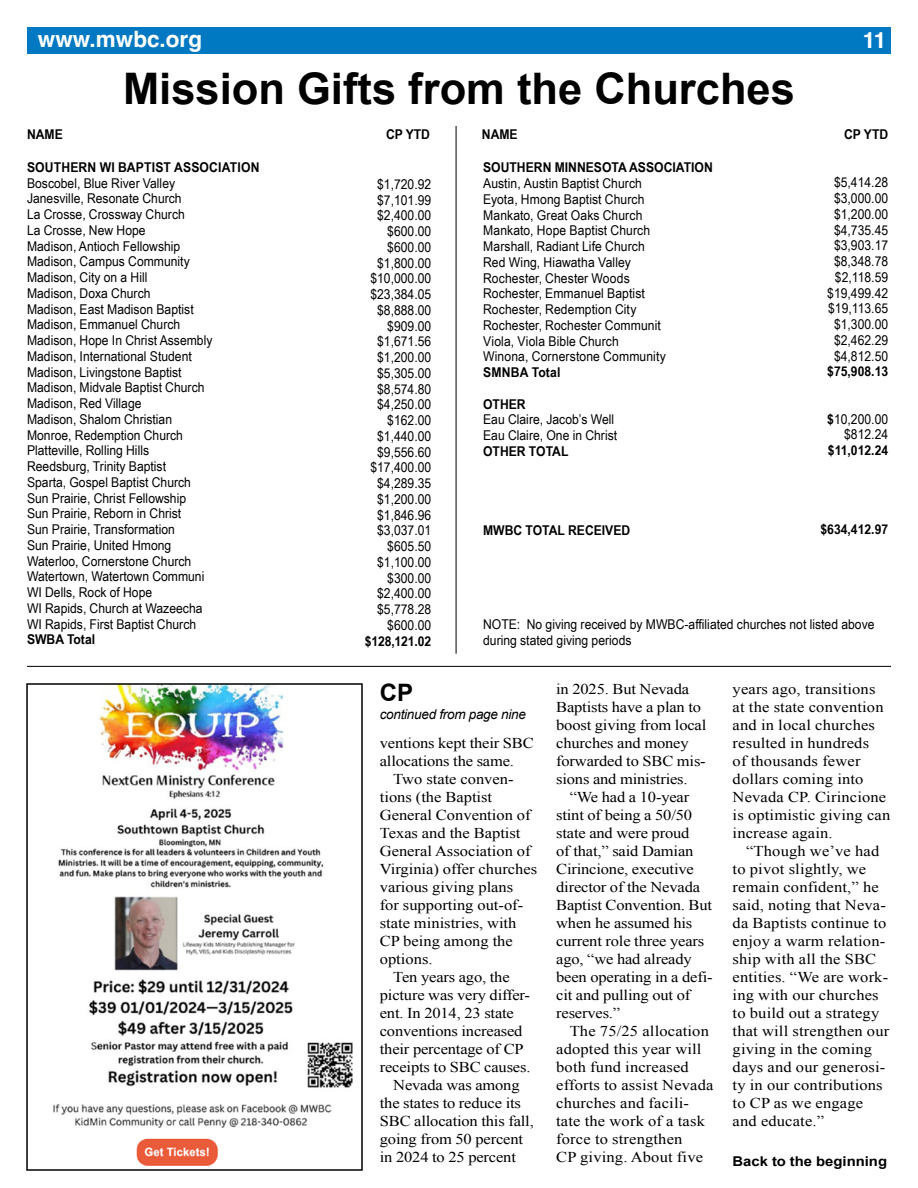
<style>
.page{position:relative;width:918px;height:1188px;background:#fff}
.page>*{position:absolute;margin:0;border:0;box-sizing:border-box;transform-origin:0 0}
.t1{font:700 43.5px "Arial";color:#000}
.t2{font:700 24px "Arial";color:#000}
.t3{font:700 22.5px "Helvetica";color:#fff}
.t4{font:15px/18px "Times New Roman";color:#000;scale:1.1 1}
.t5{font:13.5px/15.8px "Arial Narrow";color:#000;scale:1.1 1}
.t6{font:700 13.5px "Arial Narrow";color:#000;scale:1.1 1}
.t7{font:italic 13.5px "Arial";letter-spacing:-.02em;color:#000}
.t8{font:700 13.5px "Arial";color:#000;scale:1.1 1}
.s1{font-weight:700}
</style>
<div class="page">
<div style="left:27px;top:27px;width:864px;height:27px;background:#0079c2"></div>
<hr style="left:456px;top:126px;width:1px;height:528px;background:#000">
<hr style="left:27px;top:666px;width:864px;height:1px;background:#000">
<img style="left:53px;top:686px;width:300px;height:480px">
<h3 class="t3" style="left:38px;top:25px;width:166px">www.mwbc.org</h3>
<h3 class="t3" style="left:863px;top:26px;width:25px">11</h3>
<h1 class="t1" style="left:123px;top:60px;width:673px">Mission Gifts from the Churches</h1>
<p class="t6" style="left:27px;top:124px;width:34px">NAME</p>
<p class="t6" style="left:386px;top:124px;width:42px">CP YTD</p>
<p class="t6" style="left:482px;top:124px;width:34px">NAME</p>
<p class="t6" style="left:844px;top:124px;width:42px">CP YTD</p>
<p class="t6" style="left:27px;top:157px;width:213px">SOUTHERN WI BAPTIST ASSOCIATION</p>
<p class="t5" style="left:27px;top:174px;width:170px">Boscobel, Blue River Valley<br>Janesville, Resonate Church<br>La Crosse, Crossway Church<br>La Crosse, New Hope<br>Madison, Antioch Fellowship<br>Madison, Campus Community<br>Madison, City on a Hill<br>Madison, Doxa Church<br>Madison, East Madison Baptist<br>Madison, Emmanuel Church<br>Madison, Hope In Christ Assembly<br>Madison, International Student<br>Madison, Livingstone Baptist<br>Madison, Midvale Baptist Church<br>Madison, Red Village<br>Madison, Shalom Christian<br>Monroe, Redemption Church<br>Platteville, Rolling Hills<br>Reedsburg, Trinity Baptist<br>Sparta, Gospel Baptist Church<br>Sun Prairie, Christ Fellowship<br>Sun Prairie, Reborn in Christ<br>Sun Prairie, Transformation<br>Sun Prairie, United Hmong<br>Waterloo, Cornerstone Church<br>Watertown, Watertown Communi<br>WI Dells, Rock of Hope<br>WI Rapids, Church at Wazeecha<br>WI Rapids, First Baptist Church</p>
<p class="t6" style="left:27px;top:629px;width:63px">SWBA Total</p>
<p class="t5" style="left:370px;top:176px;width:57px;text-align:right">$1,720.92 $7,101.99 $2,400.00 $600.00 $600.00 $1,800.00 $10,000.00 $23,384.05 $8,888.00 $909.00 $1,671.56 $1,200.00 $5,305.00 $8,574.80 $4,250.00 $162.00 $1,440.00 $9,556.60 $17,400.00 $4,289.35 $1,200.00 $1,846.96 $3,037.01 $605.50 $1,100.00 $300.00 $2,400.00 $5,778.28 $600.00</p>
<p class="t6" style="left:365px;top:631px;width:62px">$128,121.02</p>
<p class="t6" style="left:483px;top:157px;width:210px">SOUTHERN MINNESOTA ASSOCIATION</p>
<p class="t5" style="left:483px;top:175px;width:168px">Austin, Austin Baptist Church<br>Eyota, Hmong Baptist Church<br>Mankato, Great Oaks Church<br>Mankato, Hope Baptist Church<br>Marshall, Radiant Life Church<br>Red Wing, Hiawatha Valley<br>Rochester, Chester Woods<br>Rochester, Emmanuel Baptist<br>Rochester, Redemption City<br>Rochester, Rochester Communit<br>Viola, Viola Bible Church<br>Winona, Cornerstone Community</p>
<p class="t6" style="left:483px;top:362px;width:72px">SMNBA Total</p>
<p class="t6" style="left:483px;top:394px;width:40px">OTHER</p>
<p class="t5" style="left:483px;top:411px;width:123px">Eau Claire, Jacob’s Well<br>Eau Claire, One in Christ</p>
<p class="t6" style="left:483px;top:441px;width:79px">OTHER TOTAL</p>
<p class="t6" style="left:483px;top:520px;width:135px">MWBC TOTAL RECEIVED</p>
<p class="t5" style="left:827px;top:174px;width:57px;text-align:center">$5,414.28 $3,000.00 $1,200.00 $4,735.45 $3,903.17 $8,348.78 $2,118.59 $19,499.42 $19,113.65 $1,300.00 $2,462.29 $4,812.50</p>
<p class="t6" style="left:827px;top:362px;width:57px">$75,908.13</p>
<p class="t5" style="left:827px;top:411px;width:57px;text-align:right"><span class="s1">$</span>10,200.00 $812.24</p>
<p class="t6" style="left:828px;top:440px;width:56px">$11,012.24</p>
<p class="t6" style="left:821px;top:519px;width:63px">$634,412.97</p>
<p class="t5" style="left:483px;top:616px;width:357px">NOTE: No giving received by MWBC-affiliated churches not listed above during stated giving periods</p>
<h2 class="t2" style="left:380px;top:677px;width:35px">CP</h2>
<p class="t7" style="left:380px;top:706px;width:148px">continued from page nine</p>
<p class="t4" style="left:380px;top:734px;width:141px">ventions kept their SBC allocations the same.</p>
<p class="t4" style="left:393px;top:770px;width:111px">Two state conven-</p>
<p class="t4" style="left:380px;top:788px;width:104px">tions (the Baptist</p>
<p class="t4" style="left:380px;top:806px;width:139px">General Convention of</p>
<p class="t4" style="left:380px;top:824px;width:129px">Texas and the Baptist</p>
<p class="t4" style="left:380px;top:842px;width:139px">General Association of</p>
<p class="t4" style="left:380px;top:860px;width:145px">Virginia) offer churches</p>
<p class="t4" style="left:380px;top:878px;width:123px">various giving plans</p>
<p class="t4" style="left:380px;top:896px;width:132px">for supporting out-of-</p>
<p class="t4" style="left:380px;top:914px;width:126px">state ministries, with</p>
<p class="t4" style="left:380px;top:932px;width:122px">CP being among the</p>
<p class="t4" style="left:380px;top:950px;width:49px">options.</p>
<p class="t4" style="left:393px;top:968px;width:107px">Ten years ago, the</p>
<p class="t4" style="left:380px;top:986px;width:138px">picture was very differ-</p>
<p class="t4" style="left:380px;top:1004px;width:123px">ent. In 2014, 23 state</p>
<p class="t4" style="left:380px;top:1022px;width:131px">conventions increased</p>
<p class="t4" style="left:380px;top:1040px;width:132px">their percentage of CP</p>
<p class="t4" style="left:380px;top:1058px;width:138px">receipts to SBC causes.</p>
<p class="t4" style="left:393px;top:1076px;width:116px">Nevada was among</p>
<p class="t4" style="left:380px;top:1094px;width:130px">the states to reduce its</p>
<p class="t4" style="left:380px;top:1112px;width:142px">SBC allocation this fall,</p>
<p class="t4" style="left:380px;top:1130px;width:132px">going from 50 percent</p>
<p class="t4" style="left:380px;top:1148px;width:125px">in 2024 to 25 percent</p>
<p class="t4" style="left:556px;top:679px;width:138px">in 2025. But Nevada<br>Baptists have a plan to boost giving from local churches and money forwarded to SBC mis&shy;sions and ministries.</p>
<p class="t4" style="left:556px;top:787px;width:144px;text-indent:13px">“We had a 10-year stint of being a 50/50 state and were proud<br>of that,” said Damian<br>Cirincione, executive director of the Nevada<br>Baptist Convention. But when he assumed his current role three years ago, “we had already been operating in a defi&shy;cit and pulling out of reserves.”</p>
<p class="t4" style="left:556px;top:1021px;width:145px;text-indent:13px">The 75/25 allocation adopted this year will both fund increased efforts to assist Nevada churches and facili&shy;tate the work of a task force to strengthen<br>CP giving. About five</p>
<p class="t4" style="left:733px;top:680px;width:145px">years ago, transitions at the state convention and in local churches resulted in hundreds<br>of thousands fewer dollars coming into<br>Nevada CP. Cirincione is optimistic giving can increase again.</p>
<p class="t4" style="left:733px;top:842px;width:144px;text-indent:13px">“Though we’ve had to pivot slightly, we remain confident,” he said, noting that Neva&shy;da Baptists continue to enjoy a warm relation&shy;ship with all the SBC entities. “We are work&shy;ing with our churches to build out a strategy that will strengthen our giving in the coming days and our generosi&shy;ty in our contributions to CP as we engage and educate.”</p>
<p class="t8" style="left:733px;top:1153px;width:142px">Back to the beginning</p>
</div>
